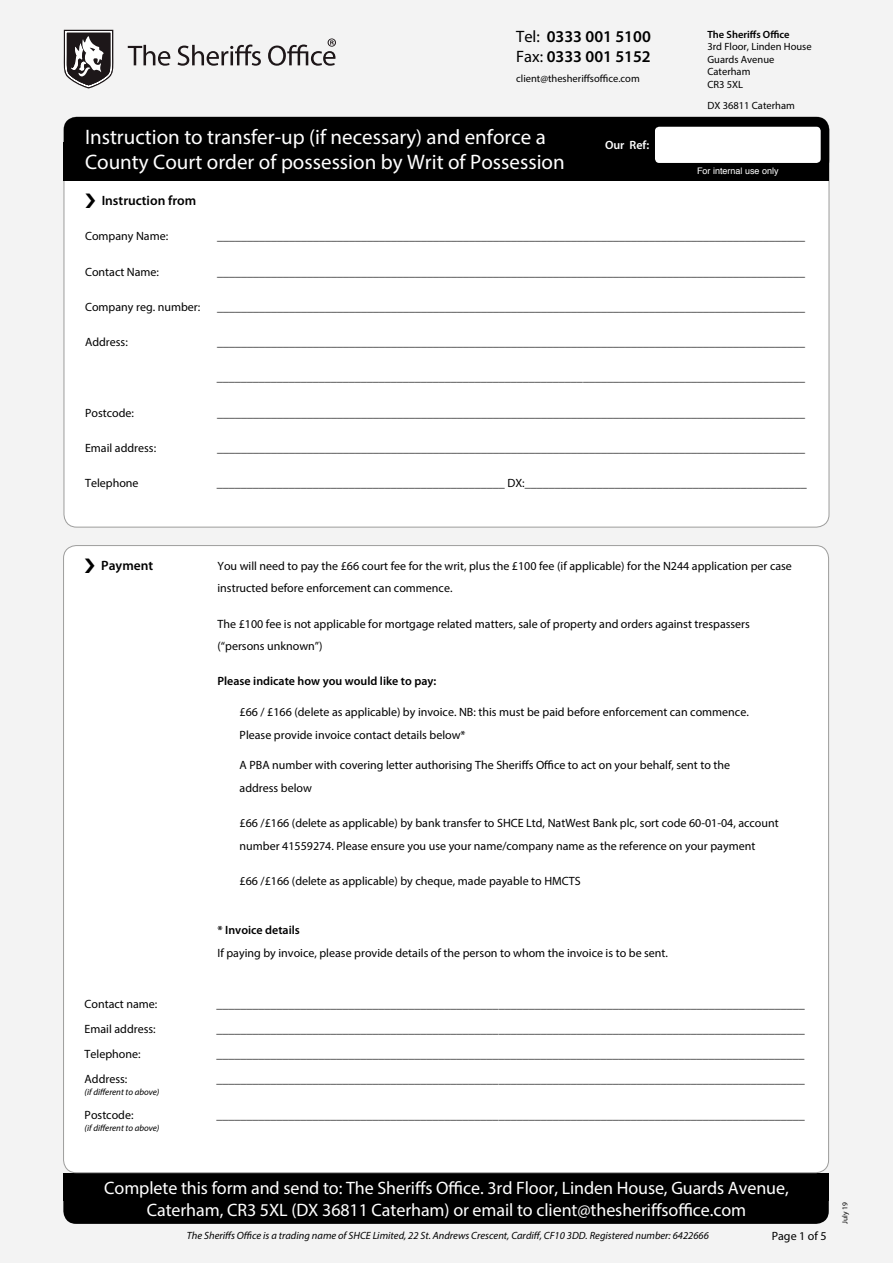
<style>
.page{position:relative;width:893px;height:1263px;background:#f3f3f3}
.page>*{position:absolute;margin:0;border:0;box-sizing:border-box;transform-origin:0 0}
.t1{font:21px/25.2px "Myriad Pro";color:#fff}
.t2{font:18px/21.6px "Myriad Pro";letter-spacing:-.005em;color:#fff;text-align:center}
.t3{font:600 16.5px/19.8px "Myriad Pro";color:#000}
.t4{font:600 13.5px "Myriad Pro";color:#000}
.t5{font:12px/22.5px "Myriad Pro";color:#000}
.t6{font:600 12px "Myriad Pro";color:#000}
.t7{font:600 12px "Myriad Pro";color:#fff}
.t8{font:italic 10.5px "Myriad Pro";color:#000}
.t9{font:10.5px/12.6px "Myriad Pro";color:#000}
.t10{font:600 10.5px "Myriad Pro";color:#000}
.t11{font:italic 9px "Myriad Pro";color:#000}
.t12{font:9px "Helvetica";color:#fff}
.t13{font:7.5px "Myriad Pro";color:#000}
.s1{font-weight:400}
</style>
<div class="page">
<div style="left:64px;top:117px;width:765px;height:410px;background:#fff;border-radius:13px"></div>
<div style="left:64px;top:117px;width:765px;height:56px;background:#000;border-radius:13px"></div>
<div style="left:64px;top:143px;width:765px;height:38px;background:#000"></div>
<div style="left:655px;top:127px;width:166px;height:36px;background:#fff;border-radius:4px"></div>
<svg style="left:128px;top:45px;width:42px;height:21px"></svg>
<svg style="left:178px;top:45px;width:83px;height:21px"></svg>
<svg style="left:64px;top:30px;width:49px;height:59px"></svg>
<svg style="left:268px;top:38px;width:68px;height:28px"></svg>
<div style="left:63px;top:1173px;width:766px;height:51px;background:#000;border-radius:13px"></div>
<div style="left:63px;top:1173px;width:766px;height:27px;background:#000"></div>
<div style="left:64px;top:546px;width:765px;height:627px;background:#fff;border-radius:13px"></div>
<h3 class="t3" style="left:516px;top:26px;width:136px"><span class="s1">Tel:</span> 0333 001 5100<br><span class="s1">Fax:</span> 0333 001 5152</h3>
<p class="t9" style="left:516px;top:72px;width:125px">client@thesheriffsoffice.com</p>
<h1 class="t1" style="left:85px;top:124px;width:481px">Instruction to transfer-up (if necessary) and enforce a<br>County Court order of possession by Writ of Possession</h1>
<p class="t7" style="left:605px;top:138px;width:46px">Our Ref:</p>
<p class="t10" style="left:707px;top:27px;width:84px">The Sheriffs Office</p>
<p class="t9" style="left:707px;top:40px;width:106px">3rd Floor, Linden House<br>Guards Avenue<br>Caterham<br>CR3 5XL</p>
<p class="t9" style="left:707px;top:99px;width:89px">DX 36811 Caterham</p>
<p class="t12" style="left:697px;top:164px;width:83px">For internal use only</p>
<p class="t4" style="left:102px;top:192px;width:96px">Instruction from</p>
<p class="t5" style="left:85px;top:225px;width:85px">Company Name:</p>
<p class="t5" style="left:217px;top:225px;width:590px">__________________________________________________________________________________________________</p>
<p class="t5" style="left:85px;top:260px;width:76px">Contact Name:</p>
<p class="t5" style="left:217px;top:260px;width:590px">__________________________________________________________________________________________________</p>
<p class="t5" style="left:85px;top:295px;width:117px">Company reg. number:</p>
<p class="t5" style="left:217px;top:295px;width:590px">__________________________________________________________________________________________________</p>
<p class="t5" style="left:85px;top:331px;width:44px">Address:</p>
<p class="t5" style="left:217px;top:331px;width:590px">__________________________________________________________________________________________________</p>
<p class="t5" style="left:217px;top:366px;width:590px">__________________________________________________________________________________________________</p>
<p class="t5" style="left:85px;top:401px;width:50px">Postcode:</p>
<p class="t5" style="left:217px;top:401px;width:590px">__________________________________________________________________________________________________</p>
<p class="t5" style="left:85px;top:436px;width:73px">Email address:</p>
<p class="t5" style="left:217px;top:436px;width:590px">__________________________________________________________________________________________________</p>
<p class="t5" style="left:85px;top:472px;width:55px">Telephone</p>
<p class="t5" style="left:217px;top:472px;width:591px">________________________________________________ DX:_______________________________________________</p>
<p class="t4" style="left:101px;top:557px;width:54px">Payment</p>
<p class="t5" style="left:217px;top:554px;width:576px">You will need to pay the £66 court fee for the writ, plus the £100 fee (if applicable) for the N244 application per case instructed before enforcement can commence.</p>
<p class="t5" style="left:217px;top:612px;width:534px">The £100 fee is not applicable for mortgage related matters, sale of property and orders against trespassers (“persons unknown”)</p>
<p class="t6" style="left:217px;top:674px;width:220px">Please indicate how you would like to pay:</p>
<p class="t5" style="left:240px;top:701px;width:511px">£66 / £166 (delete as applicable) by invoice. NB: this must be paid before enforcement can commence.<br>Please provide invoice contact details below*</p>
<p class="t5" style="left:240px;top:754px;width:492px">A PBA number with covering letter authorising The Sheriffs Office to act on your behalf, sent to the address below</p>
<p class="t5" style="left:240px;top:812px;width:541px">£66 /£166 (delete as applicable) by bank transfer to SHCE Ltd, NatWest Bank plc, sort code 60-01-04, account number 41559274. Please ensure you use your name/company name as the reference on your payment</p>
<p class="t5" style="left:240px;top:869px;width:343px">£66 /£166 (delete as applicable) by cheque, made payable to HMCTS</p>
<p class="t6" style="left:217px;top:923px;width:84px">* Invoice details</p>
<p class="t5" style="left:217px;top:941px;width:452px">If paying by invoice, please provide details of the person to whom the invoice is to be sent.</p>
<p class="t5" style="left:85px;top:993px;width:74px">Contact name:</p>
<p class="t5" style="left:85px;top:1018px;width:73px">Email address:</p>
<p class="t5" style="left:217px;top:993px;width:589px">__________________________________________________________________________________________________</p>
<p class="t5" style="left:217px;top:1018px;width:589px">__________________________________________________________________________________________________</p>
<p class="t5" style="left:85px;top:1042px;width:58px">Telephone:</p>
<p class="t5" style="left:216px;top:1042px;width:589px">__________________________________________________________________________________________________</p>
<p class="t5" style="left:85px;top:1067px;width:44px">Address:</p>
<p class="t5" style="left:217px;top:1067px;width:589px">__________________________________________________________________________________________________</p>
<p class="t11" style="left:85px;top:1086px;width:76px">(if different to above)</p>
<p class="t5" style="left:85px;top:1104px;width:50px">Postcode:</p>
<p class="t5" style="left:217px;top:1104px;width:589px">__________________________________________________________________________________________________</p>
<p class="t11" style="left:85px;top:1123px;width:76px">(if different to above)</p>
<h2 class="t2" style="left:104px;top:1177px;width:686px">Complete this form and send to: The Sheriffs Office. 3rd Floor, Linden House, Guards Avenue,<br>Caterham, CR3 5XL (DX 36811 Caterham) or email to client@thesheriffsoffice.com</h2>
<p class="t8" style="left:187px;top:1229px;width:523px">The Sheriffs Office is a trading name of SHCE Limited, 22 St. Andrews Crescent, Cardiff, CF10 3DD. Registered number: 6422666</p>
<p class="t5" style="left:772px;top:1225px;width:56px">Page 1 of 5</p>
<p class="t13" style="left:840px;top:1224px;width:23px;rotate:-90deg">July 19</p>
</div>
